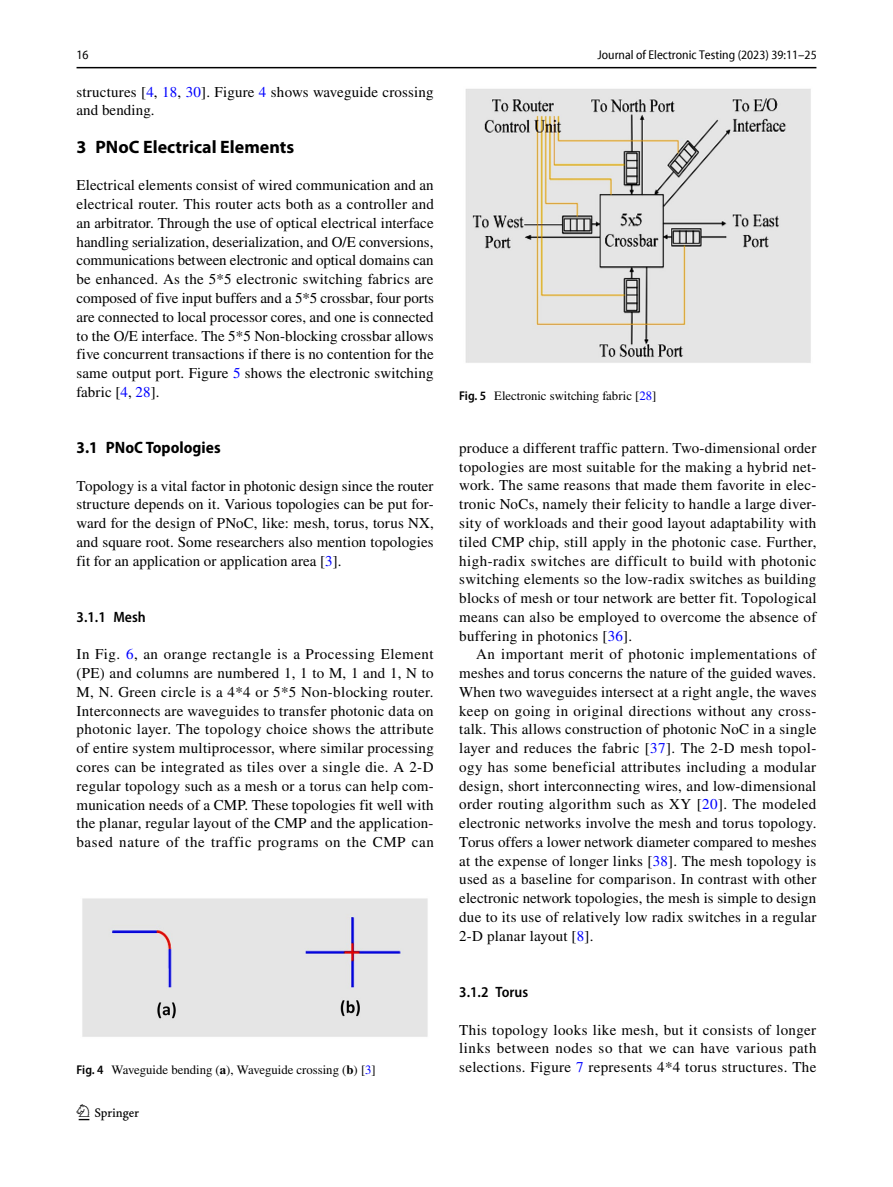
<style>
.page{position:relative;width:893px;height:1187px;background:#fff}
.page>*{position:absolute;margin:0;border:0;box-sizing:border-box;transform-origin:0 0}
.t1{font:22.5px "Springnew Regular 2";color:#000}
.t2{font:700 18px "Myriad Pro";color:#000}
.t3{font:700 semi-condensed 16.5px "Myriad Pro";color:#000}
.t4{font:15px/18.8px "STIX";letter-spacing:.015em;color:#000;text-align:justify}
.t5{font:600 semi-condensed 15px "Myriad Pro";color:#000}
.t6{font:12.75px "STIX";color:#000}
.t7{font:semi-condensed 12.75px "Myriad Pro Unic";color:#000}
.s1{color:#00f}
.s2{font-family:"Myriad Pro";font-weight:600;font-stretch:semi-condensed}
.s3{font-weight:700}
</style>
<div class="page">
<hr style="left:77px;top:67px;width:739px;height:1px;background:#000">
<div style="left:82px;top:898px;width:346px;height:139px;background:#e5e5e5"></div>
<img style="left:465px;top:89px;width:346px;height:274px">
<p class="t7" style="left:77px;top:50px;width:14px">16</p>
<p class="t7" style="left:598px;top:50px;width:221px">Journal of Electronic Testing (2023) 39:11–25</p>
<p class="t4" style="left:77px;top:83px;width:359px">structures [<span class="s1">4</span>, <span class="s1">18</span>, <span class="s1">30</span>]. Figure <span class="s1">4</span> shows waveguide crossing and bending.</p>
<p class="t2" style="left:77px;top:135px;width:219px">3 PNoC Electrical Elements</p>
<p class="t4" style="left:77px;top:177px;width:359px">Electrical elements consist of wired communication and an electrical router. This router acts both as a controller and an arbitrator. Through the use of optical electrical interface handling serialization, deserialization, and O/E conversions, communications between electronic and optical domains can be enhanced. As the 5*5 electronic switching fabrics are composed of five input buffers and a 5*5 crossbar, four ports are connected to local processor cores, and one is connected to the O/E interface. The 5*5 Non-blocking crossbar allows five concurrent transactions if there is no contention for the same output port. Figure <span class="s1">5</span> shows the electronic switching fabric [<span class="s1">4</span>, <span class="s1">28</span>].</p>
<p class="t3" style="left:77px;top:438px;width:146px">3.1 PNoC Topologies</p>
<p class="t4" style="left:77px;top:477px;width:359px">Topology is a vital factor in photonic design since the router structure depends on it. Various topologies can be put for&shy;ward for the design of PNoC, like: mesh, torus, torus NX, and square root. Some researchers also mention topologies fit for an application or application area [<span class="s1">3</span>].</p>
<p class="t5" style="left:77px;top:608px;width:71px">3.1.1 Mesh</p>
<p class="t4" style="left:77px;top:646px;width:359px">In Fig. <span class="s1">6</span>, an orange rectangle is a Processing Element (PE) and columns are numbered 1, 1 to M, 1 and 1, N to M, N. Green circle is a 4*4 or 5*5 Non-blocking router.<br>Interconnects are waveguides to transfer photonic data on photonic layer. The topology choice shows the attribute of entire system multiprocessor, where similar processing cores can be integrated as tiles over a single die. A 2-D regular topology such as a mesh or a torus can help com&shy;munication needs of a CMP. These topologies fit well with the planar, regular layout of the CMP and the application&shy;based nature of the traffic programs on the CMP can</p>
<p class="t6" style="left:459px;top:387px;width:199px"><span class="s2">Fig. 5</span> Electronic switching fabric [<span class="s1">28</span>]</p>
<p class="t4" style="left:459px;top:439px;width:359px">produce a different traffic pattern. Two-dimensional order topologies are most suitable for the making a hybrid net&shy;work. The same reasons that made them favorite in elec&shy;tronic NoCs, namely their felicity to handle a large diver&shy;sity of workloads and their good layout adaptability with tiled CMP chip, still apply in the photonic case. Further, high-radix switches are difficult to build with photonic switching elements so the low-radix switches as building blocks of mesh or tour network are better fit. Topological means can also be employed to overcome the absence of buffering in photonics [<span class="s1">36</span>].</p>
<p class="t4" style="left:459px;top:646px;width:359px;text-indent:17px">An important merit of photonic implementations of meshes and torus concerns the nature of the guided waves.<br>When two waveguides intersect at a right angle, the waves keep on going in original directions without any cross&shy;talk. This allows construction of photonic NoC in a single layer and reduces the fabric [<span class="s1">37</span>]. The 2-D mesh topol&shy;ogy has some beneficial attributes including a modular design, short interconnecting wires, and low-dimensional order routing algorithm such as XY [<span class="s1">20</span>]. The modeled electronic networks involve the mesh and torus topology.<br>Torus offers a lower network diameter compared to meshes at the expense of longer links [<span class="s1">38</span>]. The mesh topology is used as a baseline for comparison. In contrast with other electronic network topologies, the mesh is simple to design due to its use of relatively low radix switches in a regular 2-D planar layout [<span class="s1">8</span>].</p>
<p class="t5" style="left:459px;top:983px;width:70px">3.1.2 Torus</p>
<p class="t4" style="left:459px;top:1021px;width:359px">This topology looks like mesh, but it consists of longer links between nodes so that we can have various path</p>
<p class="t6" style="left:77px;top:1060px;width:301px"><span class="s2">Fig. 4</span> Waveguide bending (<span class="s3">a</span>), Waveguide crossing (<span class="s3">b</span>) [<span class="s1">3</span>]</p>
<p class="t4" style="left:459px;top:1058px;width:359px">selections. Figure <span class="s1">7</span> represents 4*4 torus structures. The</p>
<h1 class="t1" style="left:79px;top:1104px;width:62px">1 3</h1>
</div>
